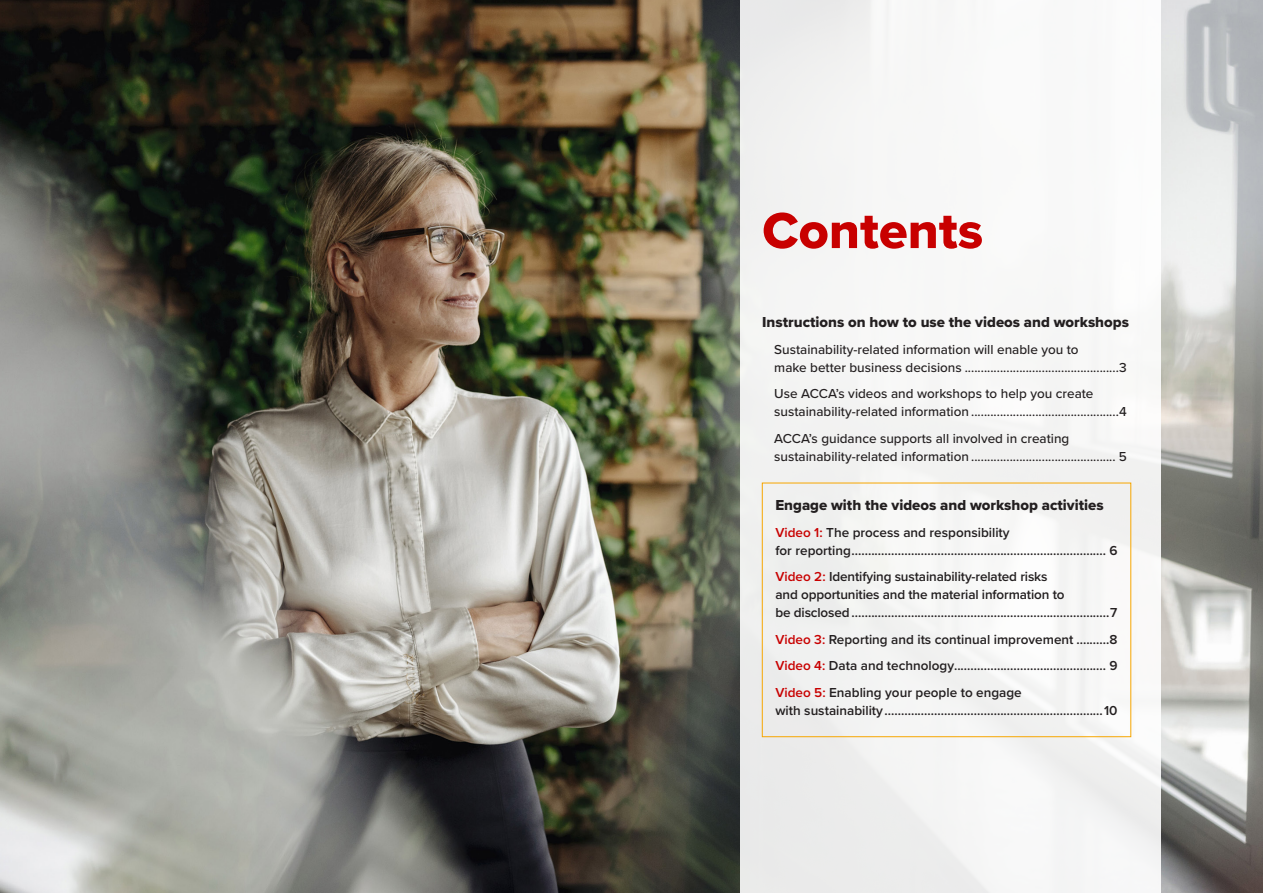
<style>
.page{position:relative;width:1263px;height:893px;background:#fff}
.page>*{position:absolute;margin:0;border:0;box-sizing:border-box;transform-origin:0 0}
.CHAPTER_HEADER{font:52.5px "Proxima Nova Extrabld";color:#c80000}
.t1{font:15px "Proxima Nova Extrabld";color:#231f20}
.t2{font:600 13.5px/18px "Proxima Nova";color:#231f20}
.t3{font:500 13.5px/18px "Proxima Nova";color:#231f20}
.s1{color:#c80000}
</style>
<div class="page">
<img style="left:0;top:0;width:1263px;height:893px">
<div style="left:741px;top:0;width:420px;height:893px;background:#f6f6f5"></div>
<div style="left:762px;top:483px;width:369px;height:254px;border:1px solid #f7a600"></div>
<p class="CHAPTER_HEADER" style="left:762px;top:191px;width:222px">Contents</p>
<p class="t1" style="left:762px;top:311px;width:368px">Instructions on how to use the videos and workshops</p>
<p class="t3" style="left:774px;top:340px;width:354px">Sustainability-related information will enable you to<br>make better business decisions ................................................3</p>
<p class="t3" style="left:774px;top:384px;width:354px">Use ACCA’s videos and workshops to help you create sustainability-related information ..............................................4</p>
<p class="t3" style="left:774px;top:429px;width:354px">ACCA’s guidance supports all involved in creating sustainability-related information ............................................. 5</p>
<p class="t1" style="left:775px;top:494px;width:330px">Engage with the videos and workshop activities</p>
<p class="t2" style="left:775px;top:523px;width:343px"><span class="s1">Video 1:</span> The process and responsibility<br>for reporting............................................................................. 6</p>
<p class="t2" style="left:775px;top:567px;width:344px"><span class="s1">Video 2:</span> Identifying sustainability-related risks<br>and opportunities and the material information to<br>be disclosed..............................................................................7</p>
<p class="t2" style="left:775px;top:630px;width:344px"><span class="s1">Video 3:</span> Reporting and its continual improvement ..........8</p>
<p class="t2" style="left:775px;top:656px;width:343px"><span class="s1">Video 4:</span> Data and technology.............................................. 9</p>
<p class="t2" style="left:775px;top:683px;width:344px"><span class="s1">Video 5:</span> Enabling your people to engage<br>with sustainability..................................................................10</p>
</div>
